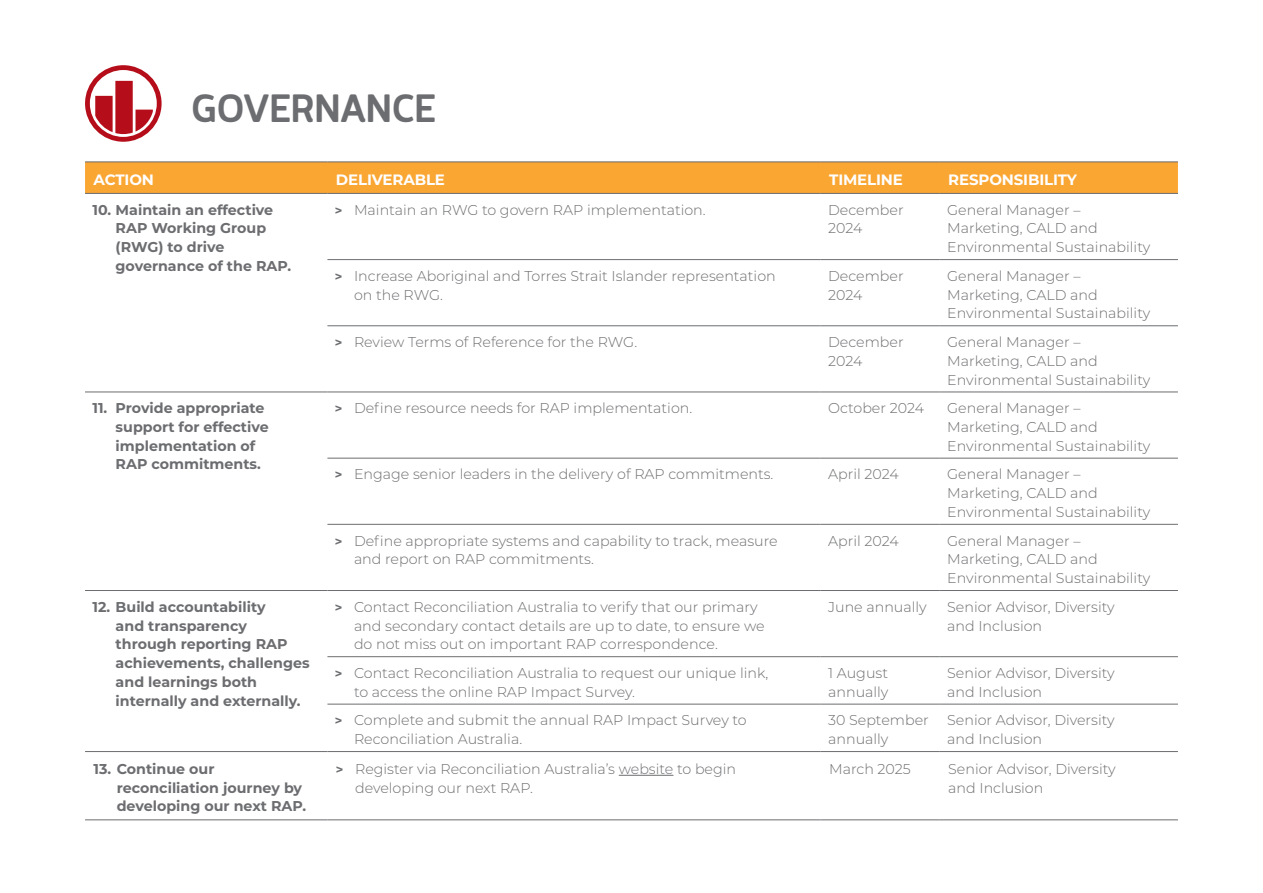
<style>
.page{position:relative;width:1263px;height:893px;background:#fff}
.page>*{position:absolute;margin:0;border:0;box-sizing:border-box;transform-origin:0 0}
.Page_heading{font:500 48.6px "Mairy";color:#6c6d70}
.Heading_12pt{font:700 15px "Montserrat";letter-spacing:-.01em;color:#fff}
.Body_text_9_5_12_5{font:300 14.25px/18.8px "Montserrat";color:#6c6d70}
.Body_text_9_5_12_5-2{font:700 14.25px/18.8px "Montserrat";color:#6c6d70}
.s1{font-weight:700;font-size:12.75px}
</style>
<div class="page">
<div style="left:85px;top:163px;width:1093px;height:30px;background:#faa633"></div>
<hr style="left:85px;top:162px;width:242px;height:1px;background:#6c6d70">
<hr style="left:327px;top:162px;width:494px;height:1px;background:#6c6d70">
<hr style="left:821px;top:162px;width:119px;height:1px;background:#6c6d70">
<hr style="left:940px;top:162px;width:238px;height:1px;background:#6c6d70">
<hr style="left:85px;top:193px;width:242px;height:1px;background:#6c6d70">
<hr style="left:327px;top:193px;width:494px;height:1px;background:#6c6d70">
<hr style="left:821px;top:193px;width:119px;height:1px;background:#6c6d70">
<hr style="left:940px;top:193px;width:238px;height:1px;background:#6c6d70">
<hr style="left:327px;top:259px;width:494px;height:1px;background:#6c6d70">
<hr style="left:821px;top:259px;width:119px;height:1px;background:#6c6d70">
<hr style="left:940px;top:259px;width:238px;height:1px;background:#6c6d70">
<hr style="left:327px;top:325px;width:494px;height:1px;background:#6c6d70">
<hr style="left:821px;top:325px;width:119px;height:1px;background:#6c6d70">
<hr style="left:940px;top:325px;width:238px;height:1px;background:#6c6d70">
<hr style="left:85px;top:392px;width:242px;height:1px;background:#6c6d70">
<hr style="left:327px;top:392px;width:494px;height:1px;background:#6c6d70">
<hr style="left:821px;top:392px;width:119px;height:1px;background:#6c6d70">
<hr style="left:940px;top:392px;width:238px;height:1px;background:#6c6d70">
<hr style="left:327px;top:458px;width:494px;height:1px;background:#6c6d70">
<hr style="left:821px;top:458px;width:119px;height:1px;background:#6c6d70">
<hr style="left:940px;top:458px;width:238px;height:1px;background:#6c6d70">
<hr style="left:327px;top:524px;width:494px;height:1px;background:#6c6d70">
<hr style="left:821px;top:524px;width:119px;height:1px;background:#6c6d70">
<hr style="left:940px;top:524px;width:238px;height:1px;background:#6c6d70">
<hr style="left:85px;top:590px;width:242px;height:1px;background:#6c6d70">
<hr style="left:327px;top:590px;width:494px;height:1px;background:#6c6d70">
<hr style="left:821px;top:590px;width:119px;height:1px;background:#6c6d70">
<hr style="left:940px;top:590px;width:238px;height:1px;background:#6c6d70">
<hr style="left:327px;top:656px;width:494px;height:1px;background:#6c6d70">
<hr style="left:821px;top:656px;width:119px;height:1px;background:#6c6d70">
<hr style="left:940px;top:656px;width:238px;height:1px;background:#6c6d70">
<hr style="left:327px;top:704px;width:494px;height:1px;background:#6c6d70">
<hr style="left:821px;top:704px;width:119px;height:1px;background:#6c6d70">
<hr style="left:940px;top:704px;width:238px;height:1px;background:#6c6d70">
<hr style="left:85px;top:751px;width:242px;height:1px;background:#6c6d70">
<hr style="left:327px;top:751px;width:494px;height:1px;background:#6c6d70">
<hr style="left:821px;top:751px;width:119px;height:1px;background:#6c6d70">
<hr style="left:940px;top:751px;width:238px;height:1px;background:#6c6d70">
<hr style="left:85px;top:819px;width:242px;height:1px;background:#6c6d70">
<hr style="left:327px;top:819px;width:494px;height:1px;background:#6c6d70">
<hr style="left:821px;top:819px;width:119px;height:1px;background:#6c6d70">
<hr style="left:940px;top:819px;width:238px;height:1px;background:#6c6d70">
<hr style="left:619px;top:775px;width:54px;height:1px;background:#6c6d70">
<svg style="left:85px;top:65px;width:77px;height:77px"></svg>
<p class="Page_heading" style="left:191px;top:79px;width:246px">GOVERNANCE</p>
<p class="Heading_12pt" style="left:94px;top:169px;width:62px">ACTION</p>
<p class="Heading_12pt" style="left:336px;top:169px;width:111px">DELIVERABLE</p>
<p class="Heading_12pt" style="left:829px;top:169px;width:75px">TIMELINE</p>
<p class="Heading_12pt" style="left:948px;top:169px;width:130px">RESPONSIBILITY</p>
<p class="Body_text_9_5_12_5-2" style="left:116px;top:199px;width:177px;text-indent:-23px">10. Maintain an effective<br>RAP Working Group (RWG) to drive governance of the RAP.</p>
<p class="Body_text_9_5_12_5" style="left:335px;top:200px;width:372px"><span class="s1">&gt;</span> Maintain an RWG to govern RAP implementation.</p>
<p class="Body_text_9_5_12_5" style="left:828px;top:200px;width:77px">December<br>2024</p>
<p class="Body_text_9_5_12_5" style="left:947px;top:200px;width:205px">General Manager –<br>Marketing, CALD and<br>Environmental Sustainability</p>
<p class="Body_text_9_5_12_5" style="left:354px;top:266px;width:423px;text-indent:-19px"><span class="s1">&gt;</span> Increase Aboriginal and Torres Strait Islander representation on the RWG.</p>
<p class="Body_text_9_5_12_5" style="left:828px;top:266px;width:77px">December<br>2024</p>
<p class="Body_text_9_5_12_5" style="left:947px;top:266px;width:205px">General Manager –<br>Marketing, CALD and<br>Environmental Sustainability</p>
<p class="Body_text_9_5_12_5" style="left:335px;top:332px;width:304px"><span class="s1">&gt;</span> Review Terms of Reference for the RWG.</p>
<p class="Body_text_9_5_12_5" style="left:828px;top:332px;width:77px">December<br>2024</p>
<p class="Body_text_9_5_12_5" style="left:947px;top:332px;width:205px">General Manager –<br>Marketing, CALD and<br>Environmental Sustainability</p>
<p class="Body_text_9_5_12_5-2" style="left:116px;top:398px;width:155px;text-indent:-23px">11. Provide appropriate support for effective implementation of<br>RAP commitments.</p>
<p class="Body_text_9_5_12_5" style="left:335px;top:398px;width:359px"><span class="s1">&gt;</span> Define resource needs for RAP implementation.</p>
<p class="Body_text_9_5_12_5" style="left:828px;top:398px;width:97px">October 2024</p>
<p class="Body_text_9_5_12_5" style="left:947px;top:398px;width:205px">General Manager –<br>Marketing, CALD and<br>Environmental Sustainability</p>
<p class="Body_text_9_5_12_5" style="left:335px;top:464px;width:440px"><span class="s1">&gt;</span> Engage senior leaders in the delivery of RAP commitments.</p>
<p class="Body_text_9_5_12_5" style="left:828px;top:464px;width:72px">April 2024</p>
<p class="Body_text_9_5_12_5" style="left:947px;top:464px;width:205px">General Manager –<br>Marketing, CALD and<br>Environmental Sustainability</p>
<p class="Body_text_9_5_12_5" style="left:354px;top:531px;width:425px;text-indent:-19px"><span class="s1">&gt;</span> Define appropriate systems and capability to track, measure and report on RAP commitments.</p>
<p class="Body_text_9_5_12_5" style="left:828px;top:531px;width:72px">April 2024</p>
<p class="Body_text_9_5_12_5" style="left:947px;top:531px;width:205px">General Manager –<br>Marketing, CALD and<br>Environmental Sustainability</p>
<p class="Body_text_9_5_12_5-2" style="left:116px;top:597px;width:195px;text-indent:-23px">12. Build accountability<br>and transparency through reporting RAP achievements, challenges and learnings both internally and externally.</p>
<p class="Body_text_9_5_12_5" style="left:354px;top:597px;width:412px;text-indent:-19px"><span class="s1">&gt;</span> Contact Reconciliation Australia to verify that our primary and secondary contact details are up to date, to ensure we do not miss out on important RAP correspondence.</p>
<p class="Body_text_9_5_12_5" style="left:828px;top:597px;width:100px">June annually</p>
<p class="Body_text_9_5_12_5" style="left:947px;top:597px;width:169px">Senior Advisor, Diversity and Inclusion</p>
<p class="Body_text_9_5_12_5" style="left:354px;top:663px;width:416px;text-indent:-19px"><span class="s1">&gt;</span> Contact Reconciliation Australia to request our unique link, to access the online RAP Impact Survey.</p>
<p class="Body_text_9_5_12_5" style="left:828px;top:663px;width:62px">1 August annually</p>
<p class="Body_text_9_5_12_5" style="left:947px;top:663px;width:169px">Senior Advisor, Diversity and Inclusion</p>
<p class="Body_text_9_5_12_5" style="left:354px;top:710px;width:394px;text-indent:-19px"><span class="s1">&gt;</span> Complete and submit the annual RAP Impact Survey to<br>Reconciliation Australia.</p>
<p class="Body_text_9_5_12_5" style="left:828px;top:710px;width:102px">30 September annually</p>
<p class="Body_text_9_5_12_5" style="left:947px;top:710px;width:169px">Senior Advisor, Diversity and Inclusion</p>
<p class="Body_text_9_5_12_5-2" style="left:117px;top:759px;width:191px;text-indent:-23px">13. Continue our reconciliation journey by developing our next RAP.</p>
<p class="Body_text_9_5_12_5" style="left:355px;top:759px;width:383px;text-indent:-19px"><span class="s1">&gt;</span> Register via Reconciliation Australia’s website to begin developing our next RAP.</p>
<p class="Body_text_9_5_12_5" style="left:829px;top:759px;width:83px">March 2025</p>
<p class="Body_text_9_5_12_5" style="left:948px;top:759px;width:169px">Senior Advisor, Diversity and Inclusion</p>
</div>
